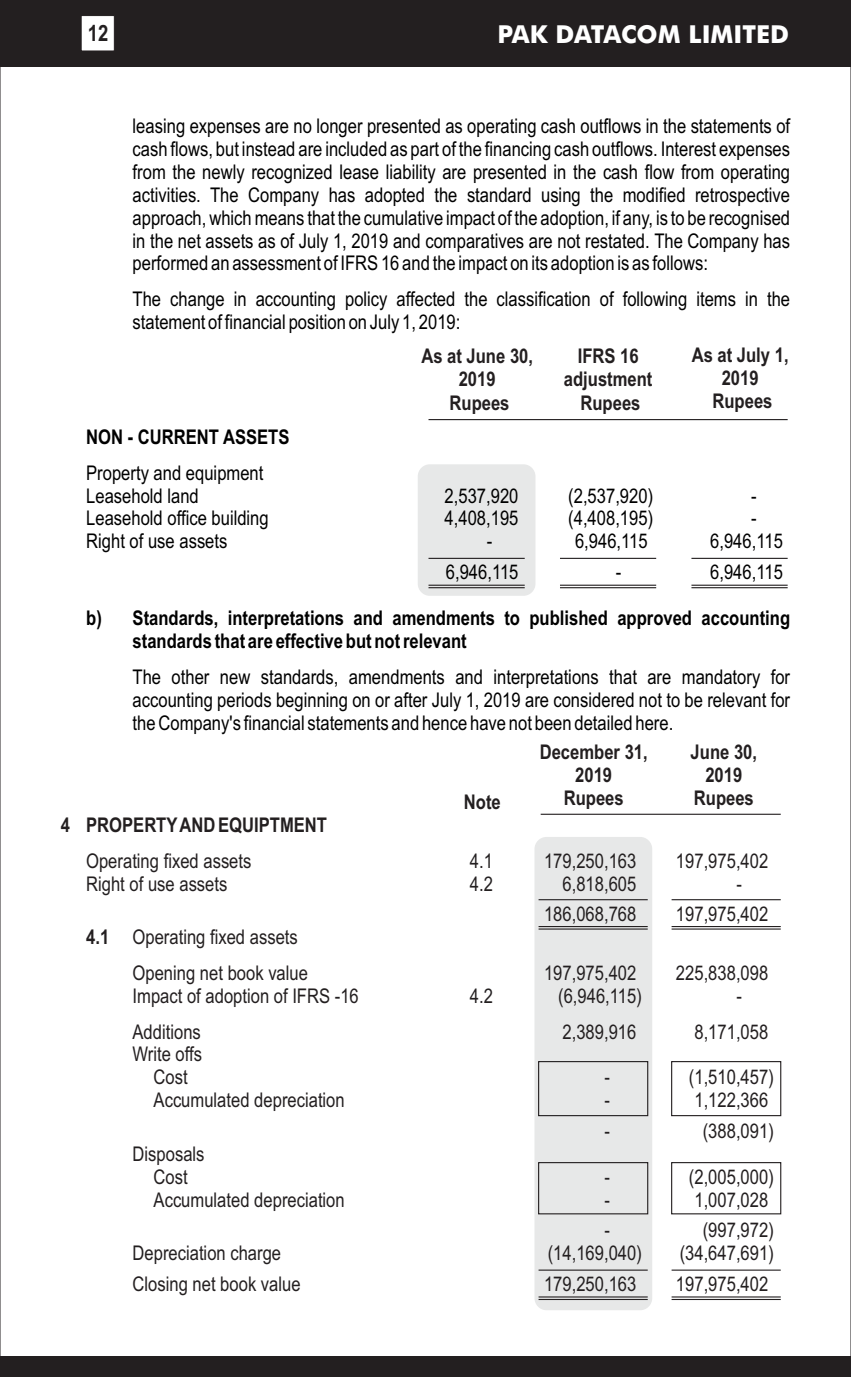
<style>
.page{position:relative;width:851px;height:1377px;background:#fff}
.page>*{position:absolute;margin:0;border:0;box-sizing:border-box;transform-origin:0 0}
.t1{font:700 24.75px "Futura BT";color:#fff}
.t2{font:700 22.5px "Arial Narrow";color:#231f20}
.t3{font:20.25px/22.9px "Arial Narrow";color:#000;text-align:justify}
.t4{font:20.25px/22.9px "Arial Narrow";color:#231f20;text-align:center}
.t5{font:700 20.25px/23.2px "Arial Narrow";color:#231f20;text-align:center}
.t6{font:700 20.25px/23.2px "Arial Narrow";color:#000}
.s1{font-weight:700}
</style>
<div class="page">
<div style="left:418px;top:464px;width:117px;height:132px;background:#e7e8e8;border-radius:12px"></div>
<div style="left:534px;top:837px;width:118px;height:473px;background:#e7e8e8;border-radius:12px"></div>
<hr style="left:538px;top:1270px;width:109px;height:1px;background:#231f20">
<hr style="left:538px;top:1296px;width:109px;height:2px;background:#231f20">
<hr style="left:538px;top:1299px;width:109px;height:1px;background:#231f20">
<hr style="left:671px;top:1270px;width:109px;height:1px;background:#231f20">
<hr style="left:671px;top:1296px;width:109px;height:2px;background:#231f20">
<hr style="left:671px;top:1299px;width:109px;height:1px;background:#231f20">
<hr style="left:691px;top:558px;width:96px;height:1px;background:#231f20">
<hr style="left:691px;top:585px;width:96px;height:1px;background:#231f20">
<hr style="left:691px;top:587px;width:96px;height:1px;background:#231f20">
<hr style="left:428px;top:419px;width:359px;height:1px;background:#231f20">
<hr style="left:560px;top:558px;width:96px;height:1px;background:#231f20">
<hr style="left:560px;top:585px;width:96px;height:1px;background:#231f20">
<hr style="left:560px;top:587px;width:96px;height:1px;background:#231f20">
<hr style="left:428px;top:558px;width:96px;height:1px;background:#231f20">
<hr style="left:428px;top:585px;width:96px;height:1px;background:#231f20">
<hr style="left:428px;top:587px;width:96px;height:1px;background:#231f20">
<div style="left:538px;top:1061px;width:110px;height:55px;border:1px solid #231f20"></div>
<div style="left:671px;top:1061px;width:110px;height:55px;border:1px solid #231f20"></div>
<hr style="left:538px;top:899px;width:109px;height:1px;background:#231f20">
<hr style="left:538px;top:926px;width:109px;height:1px;background:#231f20">
<hr style="left:538px;top:928px;width:109px;height:2px;background:#231f20">
<hr style="left:671px;top:899px;width:109px;height:1px;background:#231f20">
<hr style="left:671px;top:926px;width:109px;height:1px;background:#231f20">
<hr style="left:671px;top:928px;width:109px;height:2px;background:#231f20">
<div style="left:538px;top:1162px;width:110px;height:52px;border:1px solid #231f20"></div>
<div style="left:671px;top:1162px;width:110px;height:52px;border:1px solid #231f20"></div>
<hr style="left:540px;top:814px;width:240px;height:1px;background:#231f20">
<div style="left:0;top:1356px;width:850px;height:21px;background:#231f20"></div>
<div style="left:0;top:0;width:850px;height:67px;background:#231f20"></div>
<svg style="left:81px;top:16px;width:34px;height:35px"></svg>
<p class="t2" style="left:88px;top:25px;width:22px">12</p>
<p class="t1" style="left:497px;top:24px;width:293px">PAK DATACOM LIMITED</p>
<p class="t3" style="left:133px;top:116px;width:659px">leasing expenses are no longer presented as operating cash outflows in the statements of cash flows, but instead are included as part of the financing cash outflows. Interest expenses from the newly recognized lease liability are presented in the cash flow from operating activities. The Company has adopted the standard using the modified retrospective approach, which means that the cumulative impact of the adoption, if any, is to be recognised in the net assets as of July 1, 2019 and comparatives are not restated. The Company has performed an assessment of IFRS 16 and the impact on its adoption is as follows:</p>
<p class="t3" style="left:133px;top:289px;width:659px">The change in accounting policy affected the classification of following items in the statement of financial position on July 1, 2019:</p>
<p class="t6" style="left:86px;top:427px;width:205px">NON - CURRENT ASSETS</p>
<p class="t3" style="left:86px;top:463px;width:179px">Property and equipment<br>Leasehold land</p>
<p class="t5" style="left:421px;top:346px;width:113px">As at June 30,<br>2019<br>Rupees</p>
<p class="t5" style="left:564px;top:346px;width:90px">IFRS 16 adjustment<br>Rupees</p>
<p class="t5" style="left:691px;top:345px;width:98px">As at July 1,<br>2019<br>Rupees</p>
<p class="t3" style="left:444px;top:486px;width:75px">2,537,920</p>
<p class="t3" style="left:568px;top:486px;width:86px">(2,537,920)</p>
<p class="t3" style="left:751px;top:486px;width:7px">-</p>
<p class="t3" style="left:86px;top:509px;width:184px">Leasehold office building</p>
<p class="t3" style="left:444px;top:509px;width:75px">4,408,195</p>
<p class="t3" style="left:568px;top:509px;width:86px">(4,408,195)</p>
<p class="t3" style="left:751px;top:509px;width:7px">-</p>
<p class="t3" style="left:86px;top:532px;width:143px">Right of use assets</p>
<p class="t3" style="left:486px;top:532px;width:7px">-</p>
<p class="t3" style="left:575px;top:532px;width:74px">6,946,115</p>
<p class="t3" style="left:710px;top:532px;width:74px">6,946,115</p>
<p class="t3" style="left:446px;top:562px;width:74px">6,946,115</p>
<p class="t3" style="left:615px;top:562px;width:7px">-</p>
<p class="t3" style="left:710px;top:562px;width:74px">6,946,115</p>
<p class="t6" style="left:133px;top:608px;width:659px;text-indent:-46px">b) Standards, interpretations and amendments to published approved accounting standards that are effective but not relevant</p>
<p class="t3" style="left:132px;top:667px;width:659px">The other new standards, amendments and interpretations that are mandatory for accounting periods beginning on or after July 1, 2019 are considered not to be relevant for the Company's financial statements and hence have not been detailed here.</p>
<p class="t5" style="left:539px;top:742px;width:109px">December 31,<br>2019<br>Rupees</p>
<p class="t5" style="left:690px;top:742px;width:68px">June 30,<br>2019</p>
<p class="t5" style="left:464px;top:792px;width:38px">Note</p>
<p class="t5" style="left:693px;top:788px;width:61px">Rupees</p>
<p class="t5" style="left:61px;top:815px;width:268px">4 PROPERTYAND EQUIPTMENT</p>
<p class="t4" style="left:86px;top:851px;width:167px">Operating fixed assets</p>
<p class="t4" style="left:470px;top:851px;width:25px">4.1</p>
<p class="t4" style="left:544px;top:851px;width:94px">179,250,163</p>
<p class="t4" style="left:676px;top:851px;width:94px">197,975,402</p>
<p class="t4" style="left:86px;top:874px;width:143px">Right of use assets</p>
<p class="t4" style="left:470px;top:874px;width:25px">4.2</p>
<p class="t4" style="left:562px;top:874px;width:75px">6,818,605</p>
<p class="t4" style="left:736px;top:874px;width:7px">-</p>
<p class="t4" style="left:544px;top:904px;width:94px">186,068,768</p>
<p class="t4" style="left:676px;top:904px;width:94px">197,975,402</p>
<p class="t4" style="left:132px;top:921px;width:177px;line-height:35.8px;text-align:left;text-indent:-46px"><span class="s1">4.1</span> Operating fixed assets<br>Opening net book value</p>
<p class="t4" style="left:544px;top:963px;width:94px">197,975,402</p>
<p class="t4" style="left:676px;top:963px;width:94px">225,838,098</p>
<p class="t4" style="left:132px;top:986px;width:228px">Impact of adoption of IFRS -16</p>
<p class="t4" style="left:470px;top:986px;width:25px">4.2</p>
<p class="t4" style="left:558px;top:986px;width:85px">(6,946,115)</p>
<p class="t4" style="left:736px;top:986px;width:7px">-</p>
<p class="t4" style="left:132px;top:1022px;width:70px">Additions</p>
<p class="t4" style="left:562px;top:1022px;width:75px">2,389,916</p>
<p class="t4" style="left:694px;top:1022px;width:75px">8,171,058</p>
<p class="t4" style="left:132px;top:1045px;width:71px">Write offs<br>Cost</p>
<p class="t4" style="left:604px;top:1068px;width:7px">-</p>
<p class="t4" style="left:689px;top:1068px;width:86px">(1,510,457)</p>
<p class="t4" style="left:154px;top:1091px;width:193px">Accumulated depreciation</p>
<p class="t4" style="left:604px;top:1091px;width:7px">-</p>
<p class="t4" style="left:694px;top:1091px;width:75px">1,122,366</p>
<p class="t4" style="left:604px;top:1121px;width:7px">-</p>
<p class="t4" style="left:702px;top:1121px;width:73px">(388,091)</p>
<p class="t4" style="left:132px;top:1144px;width:73px">Disposals<br>Cost</p>
<p class="t4" style="left:604px;top:1167px;width:7px">-</p>
<p class="t4" style="left:689px;top:1167px;width:86px">(2,005,000)</p>
<p class="t4" style="left:154px;top:1190px;width:193px">Accumulated depreciation</p>
<p class="t4" style="left:604px;top:1190px;width:7px">-</p>
<p class="t4" style="left:694px;top:1190px;width:75px">1,007,028</p>
<p class="t4" style="left:604px;top:1221px;width:7px">-</p>
<p class="t4" style="left:702px;top:1221px;width:73px">(997,972)</p>
<p class="t4" style="left:132px;top:1243px;width:150px">Depreciation charge</p>
<p class="t4" style="left:547px;top:1243px;width:96px">(14,169,040)</p>
<p class="t4" style="left:679px;top:1243px;width:96px">(34,647,691)</p>
<p class="t4" style="left:132px;top:1274px;width:169px">Closing net book value</p>
<p class="t4" style="left:544px;top:1274px;width:94px">179,250,163</p>
<p class="t4" style="left:676px;top:1274px;width:94px">197,975,402</p>
</div>
